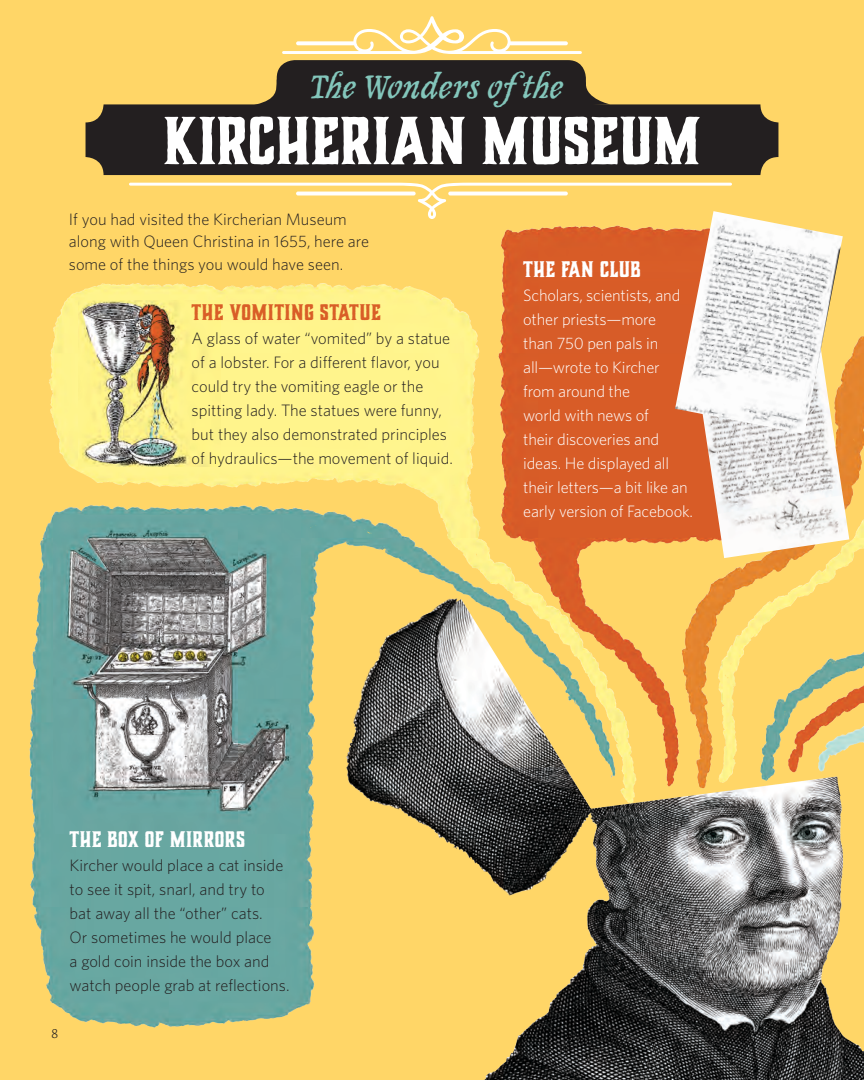
<style>
.page{position:relative;width:864px;height:1080px;background:#fff}
.page>*{position:absolute;margin:0;border:0;box-sizing:border-box;transform-origin:0 0}
.B1_BodyText{font:700 63px "Charcuterie Block";color:#fff}
.B1_BodyText-2{font:italic 34.5px "Olduvai";color:#83c6bb}
.Museum_subhed{font:700 21px "Charcuterie Block";letter-spacing:.02em;color:#fff}
.Museum_subhed-2{font:700 21px "Charcuterie Block";letter-spacing:.02em;color:#d95e27}
.Sidebar_light_cond_s{font:300 16.5px/24px "Whitney HTF";color:#231f20}
.Sidebar_light_cond_s-2{font:300 16.5px/24px "Whitney HTF";letter-spacing:-.01em;color:#fff}
.t1{font:300 15px "Cronos Pro";color:#231f20}
</style>
<div class="page">
<img style="left:0;top:0;width:863px;height:1079px">
<img style="left:695px;top:348px;width:154px;height:210px">
<img style="left:674px;top:211px;width:168px;height:223px">
<div style="left:85px;top:104px;width:693px;height:71px;background:#231f20;border-radius:18px"></div>
<img style="left:319px;top:585px;width:544px;height:494px">
<img style="left:79px;top:300px;width:142px;height:167px">
<img style="left:53px;top:516px;width:247px;height:317px">
<svg style="left:129px;top:183px;width:602px;height:36px;background:#fedb7b"></svg>
<svg style="left:203px;top:16px;width:407px;height:89px;background:#a99155"></svg>
<p class="B1_BodyText-2" style="left:309px;top:66px;width:257px">The Wonders ofthe</p>
<p class="B1_BodyText" style="left:163px;top:100px;width:539px">KIRCHERIAN MUSEUM</p>
<p class="Sidebar_light_cond_s" style="left:69px;top:207px;width:301px;line-height:22.5px">If you had visited the Kircherian Museum along with Queen Christina in 1655, here are some of the things you would have seen.</p>
<p class="Museum_subhed-2" style="left:191px;top:298px;width:191px">THE VOMITING STATUE</p>
<p class="Sidebar_light_cond_s" style="left:191px;top:326px;width:262px">A glass of water “vomited” by a statue of a lobster. For a different flavor, you could try the vomiting eagle or the spitting lady. The statues were funny, but they also demonstrated principles of hydraulics—the movement of liquid.</p>
<p class="Museum_subhed" style="left:523px;top:256px;width:119px">THE FAN CLUB</p>
<p class="Sidebar_light_cond_s-2" style="left:523px;top:283px;width:171px">Scholars, scientists, and other priests—more<br>than 750 pen pals in all—wrote to Kircher from around the<br>world with news of<br>their discoveries and ideas. He displayed all their letters—a bit like an early version of Facebook.</p>
<p class="Museum_subhed" style="left:70px;top:825px;width:177px">THE BOX OF MIRRORS</p>
<p class="Sidebar_light_cond_s" style="left:70px;top:853px;width:221px">Kircher would place a cat inside to see it spit, snarl, and try to bat away all the “other” cats.<br>Or sometimes he would place<br>a gold coin inside the box and watch people grab at reflections.</p>
<p class="t1" style="left:51px;top:1024px;width:8px">8</p>
</div>
